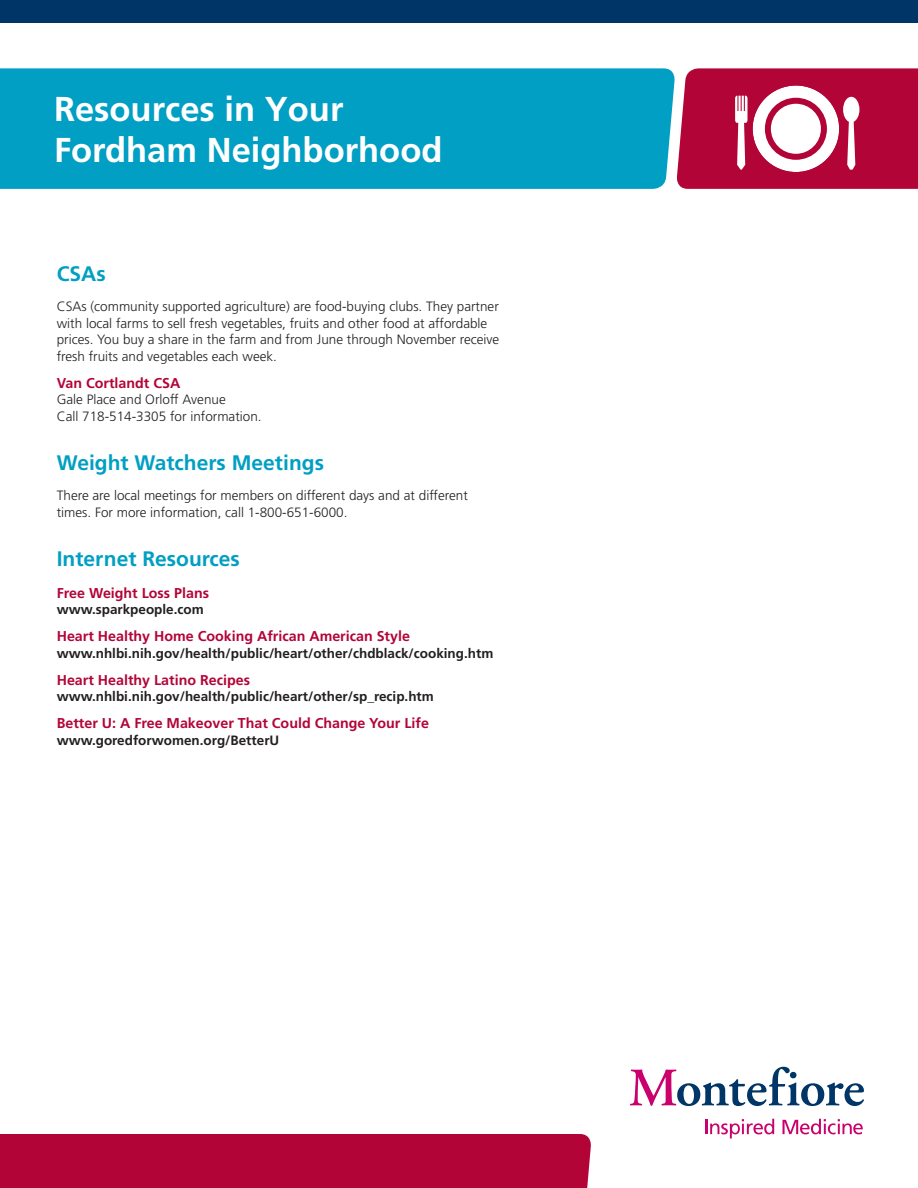
<style>
.page{position:relative;width:918px;height:1188px;background:#fff}
.page>*{position:absolute;margin:0;border:0;box-sizing:border-box;transform-origin:0 0}
.t1{font:700 34.5px/41.4px "Frutiger LT Std";color:#fff}
.Headlines{font:700 21px "Frutiger LT Std";color:#009fc3}
.Location_Name{font:700 14.25px "Frutiger LT Std";color:#b30437}
.listing_text{font:300 13.5px/16.5px "Frutiger LT Std";color:#231f20}
.listing_text-2{font:700 13.5px "Frutiger LT Std";color:#231f20}
</style>
<div class="page">
<div style="left:0;top:0;width:918px;height:22px;background:#003667"></div>
<svg style="left:705px;top:1119px;width:69px;height:19px"></svg>
<svg style="left:783px;top:1119px;width:80px;height:15px"></svg>
<svg style="left:630px;top:1067px;width:234px;height:39px"></svg>
<div style="left:1px;top:68px;width:674px;height:121px;background:#009fc3"></div>
<div style="left:1px;top:1134px;width:590px;height:54px;background:#b30437"></div>
<svg style="left:676px;top:68px;width:242px;height:121px"></svg>
<div style="left:768px;top:101px;width:56px;height:56px;background:#fff;border-radius:50%"></div>
<div style="left:765px;top:98px;width:62px;height:62px;border:6px solid #b30437;border-radius:50%"></div>
<h1 class="t1" style="left:54px;top:88px;width:390px">Resources in Your<br>Fordham Neighborhood</h1>
<p class="Headlines" style="left:57px;top:262px;width:50px">CSAs</p>
<p class="listing_text" style="left:57px;top:299px;width:444px">CSAs (community supported agriculture) are food-buying clubs. They partner with local farms to sell fresh vegetables, fruits and other food at affordable prices. You buy a share in the farm and from June through November receive fresh fruits and vegetables each week.</p>
<p class="Location_Name" style="left:57px;top:375px;width:125px">Van Cortlandt CSA</p>
<p class="listing_text" style="left:57px;top:392px;width:206px">Gale Place and Orloff Avenue<br>Call 718-514-3305 for information.</p>
<p class="Headlines" style="left:57px;top:451px;width:269px">Weight Watchers Meetings</p>
<p class="listing_text" style="left:57px;top:488px;width:413px">There are local meetings for members on different days and at different times. For more information, call 1-800-651-6000.</p>
<p class="Headlines" style="left:57px;top:547px;width:185px">Internet Resources</p>
<p class="Location_Name" style="left:57px;top:585px;width:154px">Free Weight Loss Plans</p>
<p class="listing_text-2" style="left:57px;top:602px;width:149px">www.sparkpeople.com</p>
<p class="Location_Name" style="left:57px;top:628px;width:355px">Heart Healthy Home Cooking African American Style</p>
<p class="listing_text-2" style="left:57px;top:645px;width:438px">www.nhlbi.nih.gov/health/public/heart/other/chdblack/cooking.htm</p>
<p class="Location_Name" style="left:57px;top:672px;width:195px">Heart Healthy Latino Recipes</p>
<p class="listing_text-2" style="left:57px;top:689px;width:379px">www.nhlbi.nih.gov/health/public/heart/other/sp_recip.htm</p>
<p class="Location_Name" style="left:57px;top:715px;width:374px">Better U: A Free Makeover That Could Change Your Life</p>
<p class="listing_text-2" style="left:57px;top:732px;width:224px">www.goredforwomen.org/BetterU</p>
</div>
